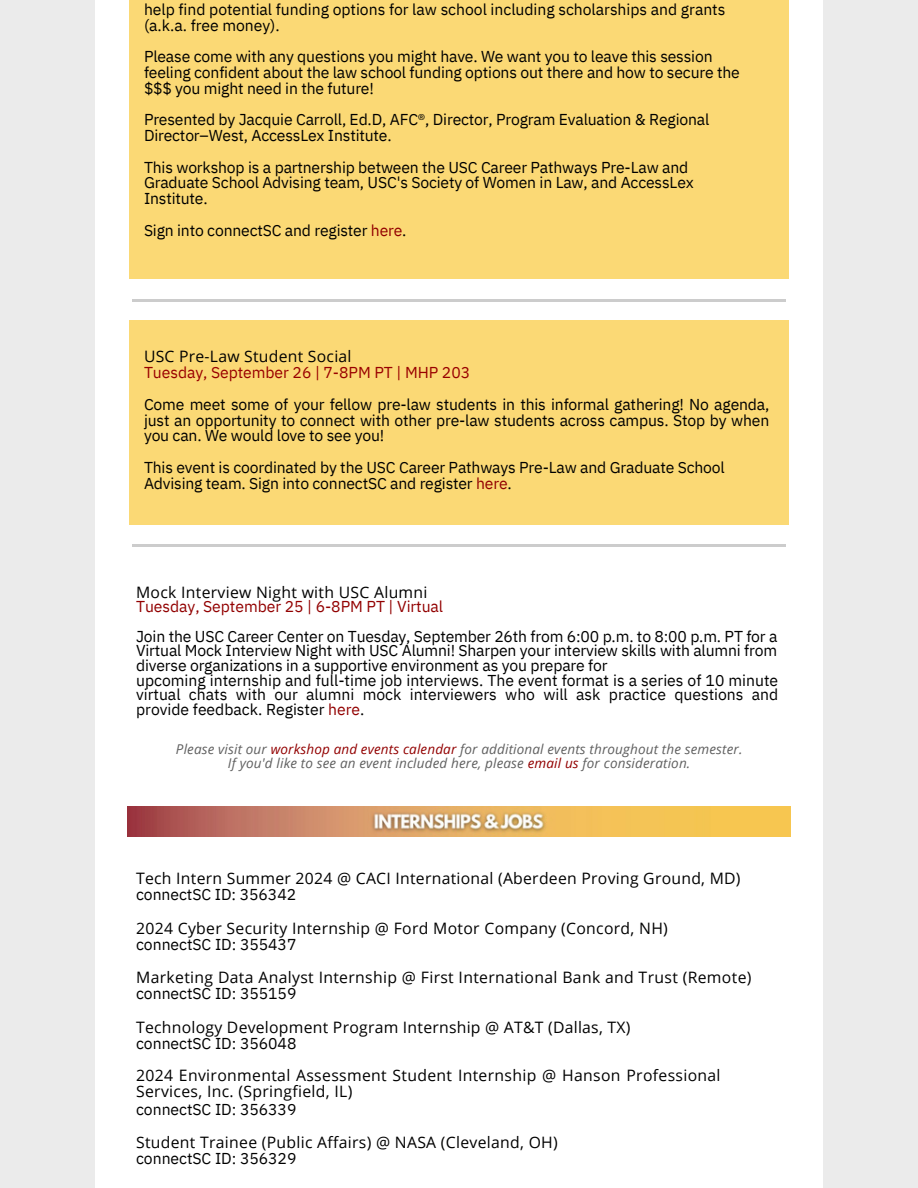
<style>
.page{position:relative;width:918px;height:1188px;background:#ebebeb}
.page>*{position:absolute;margin:0;border:0;box-sizing:border-box;transform-origin:0 0}
.t1{font:15.75px/15.8px "IBM Plex Sans";letter-spacing:-.01em;color:#000}
.t2{font:15.75px/15.8px "Open Sans";letter-spacing:.02em;color:#000}
.t3{font:15.75px "IBM Plex Sans";letter-spacing:-.005em;color:#920000}
.t4{font:15.75px "IBM Plex Sans";letter-spacing:-.005em;color:#900}
.t5{font:italic 13.5px/13.5px "Open Sans";letter-spacing:.01em;color:#606060;text-align:center}
.s1{color:#920000}
</style>
<div class="page">
<div style="left:96px;top:0;width:726px;height:1188px;background:#fff"></div>
<div style="left:129px;top:0;width:660px;height:279px;background:#fbd975"></div>
<hr style="left:133px;top:299px;width:652px;height:2px;background:#ccc">
<div style="left:129px;top:321px;width:660px;height:203px;background:#fbd975"></div>
<hr style="left:133px;top:544px;width:652px;height:3px;background:#ccc">
<img style="left:127px;top:807px;width:664px;height:30px">
<h1 class="t1" style="left:144px;top:1px;width:583px">help find potential funding options for law school including scholarships and grants (a.k.a. free money).</h1>
<h1 class="t1" style="left:144px;top:49px;width:597px">Please come with any questions you might have. We want you to leave this session feeling confident about the law school funding options out there and how to secure the $$$ you might need in the future!</h1>
<h1 class="t1" style="left:144px;top:112px;width:567px">Presented by Jacquie Carroll, Ed.D, AFC®, Director, Program Evaluation &amp; Regional<br>Director–West, AccessLex Institute.</h1>
<h1 class="t1" style="left:144px;top:159px;width:551px">This workshop is a partnership between the USC Career Pathways Pre-Law and<br>Graduate School Advising team, USC's Society of Women in Law, and AccessLex<br>Institute.</h1>
<h1 class="t1" style="left:144px;top:222px;width:264px">Sign into connectSC and register <span class="s1">here</span>.</h1>
<h1 class="t2" style="left:144px;top:348px;width:209px">USC Pre-Law Student Social</h1>
<p class="t4" style="left:144px;top:362px;width:328px">Tuesday, September 26 | 7-8PM PT | MHP 203</p>
<p class="t1" style="left:144px;top:396px;width:627px;text-align:justify">Come meet some of your fellow pre-law students in this informal gathering! No agenda, just an opportunity to connect with other pre-law students across campus. Stop by when you can. We would love to see you!</p>
<h1 class="t1" style="left:144px;top:459px;width:582px">This event is coordinated by the USC Career Pathways Pre-Law and Graduate School<br>Advising team. Sign into connectSC and register <span class="s1">here</span>.</h1>
<h1 class="t2" style="left:136px;top:584px;width:293px">Mock Interview Night with USC Alumni</h1>
<h1 class="t3" style="left:136px;top:596px;width:309px">Tuesday, September 25 | 6-8PM PT | Virtual</h1>
<h1 class="t1" style="left:136px;top:628px;width:644px;line-height:14.7px">Join the USC Career Center on Tuesday, September 26th from 6:00 p.m. to 8:00 p.m. PT for a Virtual Mock Interview Night with USC Alumni! Sharpen your interview skills with alumni from diverse organizations in a supportive environment as you prepare for<br>upcoming internship and full-time job interviews. The event format is a series of 10 minute virtual chats with our alumni mock interviewers who will ask practice questions and provide feedback. Register <span class="s1">here</span>.</h1>
<h1 class="t5" style="left:176px;top:742px;width:568px">Please visit our <span class="s1">workshop and events calendar</span> for additional events throughout the semester.<br>If you'd like to see an event included here, please <span class="s1">email us</span> for consideration.</h1>
<h1 class="t2" style="left:136px;top:870px;width:606px">Tech Intern Summer 2024 @ CACI International (Aberdeen Proving Ground, MD)</h1>
<h1 class="t1" style="left:136px;top:886px;width:162px">connectSC ID: 356342</h1>
<h1 class="t1" style="left:136px;top:936px;width:162px">connectSC ID: 355437</h1>
<h1 class="t1" style="left:136px;top:985px;width:162px">connectSC ID: 355159</h1>
<h1 class="t1" style="left:136px;top:1035px;width:162px">connectSC ID: 356048</h1>
<h1 class="t2" style="left:136px;top:920px;width:533px">2024 Cyber Security Internship @ Ford Motor Company (Concord, NH)</h1>
<h1 class="t2" style="left:136px;top:969px;width:617px">Marketing Data Analyst Internship @ First International Bank and Trust (Remote)</h1>
<h1 class="t2" style="left:136px;top:1019px;width:496px">Technology Development Program Internship @ AT&amp;T (Dallas, TX)</h1>
<h1 class="t2" style="left:136px;top:1067px;width:586px">2024 Environmental Assessment Student Internship @ Hanson Professional<br>Services, Inc. (Springfield, IL)</h1>
<h1 class="t1" style="left:136px;top:1101px;width:162px">connectSC ID: 356339</h1>
<h1 class="t1" style="left:136px;top:1151px;width:162px">connectSC ID: 356329</h1>
<h1 class="t2" style="left:136px;top:1134px;width:423px">Student Trainee (Public Affairs) @ NASA (Cleveland, OH)</h1>
</div>
